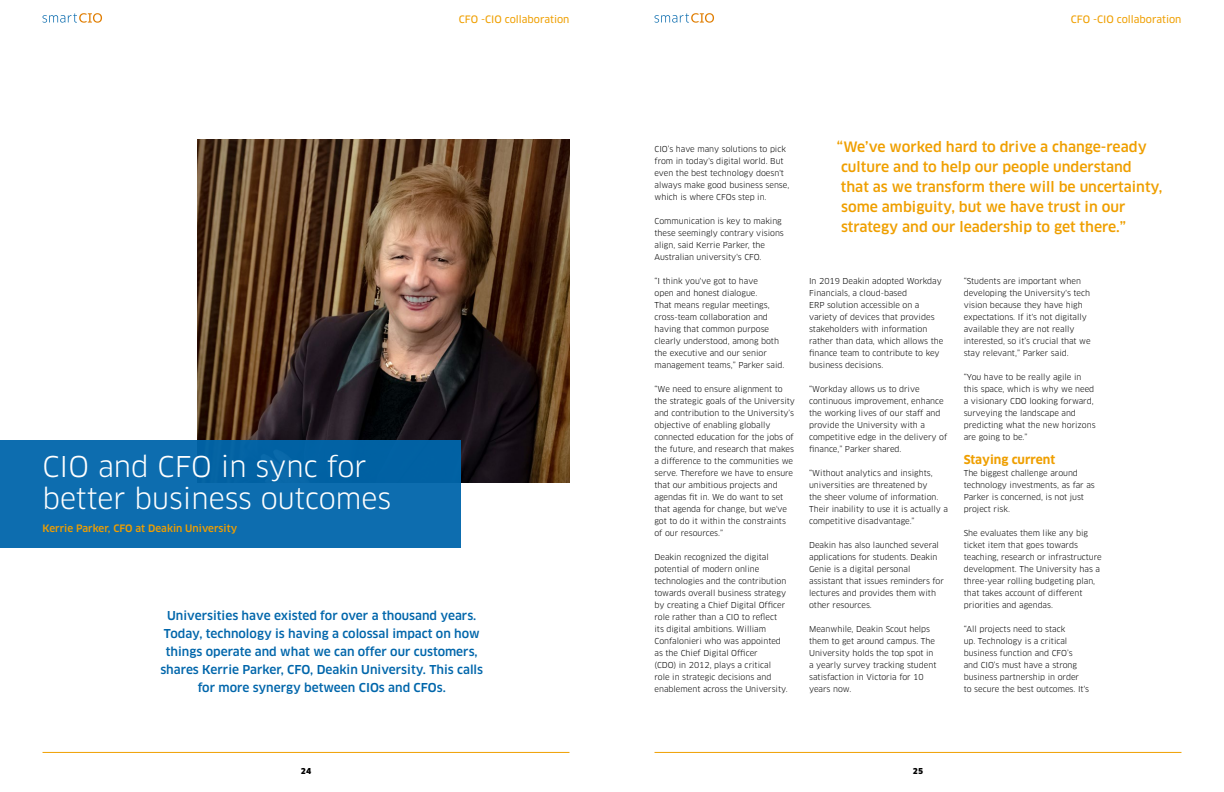
<style>
.page{position:relative;width:1224px;height:792px;background:#fff}
.page>*{position:absolute;margin:0;border:0;box-sizing:border-box;transform-origin:0 0}
.t1{font:28px/32px "Clan Pro";color:#fff}
.t2{font:500 14px/20px "Clan Pro";color:#ef9f00}
.t3{font:500 12px/18px "Clan Pro";color:#0066ab;text-align:center}
.t4{font:700 12px "Clan Pro";color:#ef9f00}
.t5{font:10px "Clan Pro News";color:#ef9f00}
.t6{font:500 10px "Clan Pro";color:#f09e00}
.t7{font:8px/12px "Clan Pro";color:#000}
.t8{font:900 8px "Clan Pro";color:#000}
</style>
<div class="page">
<hr style="left:43px;top:752px;width:526px;height:1px;background:#ef9f00">
<hr style="left:655px;top:752px;width:526px;height:1px;background:#ef9f00">
<svg style="left:43px;top:13px;width:59px;height:10px"></svg>
<svg style="left:655px;top:13px;width:59px;height:10px"></svg>
<img style="left:197px;top:140px;width:372px;height:342px">
<div style="left:0;top:440px;width:461px;height:108px;background:linear-gradient(to right,#0e6eb0,#0767a9)"></div>
<p class="t5" style="left:459px;top:13px;width:112px">CFO -CIO collaboration</p>
<p class="t5" style="left:1071px;top:13px;width:112px">CFO -CIO collaboration</p>
<h1 class="t1" style="left:43px;top:451px;width:350px">CIO and CFO in sync for better business outcomes</h1>
<p class="t6" style="left:43px;top:522px;width:196px">Kerrie Parker, CFO at Deakin University</p>
<p class="t3" style="left:160px;top:607px;width:324px">Universities have existed for over a thousand years.<br>Today, technology is having a colossal impact on how things operate and what we can offer our customers, shares Kerrie Parker, CFO, Deakin University. This calls for more synergy between CIOs and CFOs.</p>
<p class="t7" style="left:655px;top:143px;width:136px">CIO’s have many solutions to pick from in today's digital world. But even the best technology doesn't always make good business sense, which is where CFOs step in.</p>
<p class="t7" style="left:655px;top:215px;width:131px">Communication is key to making these seemingly contrary visions align, said Kerrie Parker, the<br>Australian university's CFO.</p>
<p class="t7" style="left:655px;top:275px;width:131px">“I think you've got to have<br>open and honest dialogue.<br>That means regular meetings, cross-team collaboration and having that common purpose clearly understood, among both the executive and our senior management teams,” Parker said.</p>
<p class="t7" style="left:655px;top:383px;width:142px">“We need to ensure alignment to the strategic goals of the University and contribution to the University’s objective of enabling globally connected education for the jobs of the future, and research that makes a difference to the communities we serve. Therefore we have to ensure that our ambitious projects and agendas fit in. We do want to set that agenda for change, but we've got to do it within the constraints of our resources.”</p>
<p class="t7" style="left:655px;top:551px;width:135px">Deakin recognized the digital potential of modern online technologies and the contribution towards overall business strategy by creating a Chief Digital Officer role rather than a CIO to reflect its digital ambitions. William<br>Confalonieri who was appointed as the Chief Digital Officer<br>(CDO) in 2012, plays a critical role in strategic decisions and enablement across the University.</p>
<h2 class="t2" style="left:837px;top:137px;width:327px">“We’ve worked hard to drive a change-ready culture and to help our people understand<br>that as we transform there will be uncertainty, some ambiguity, but we have trust in our strategy and our leadership to get there.”</h2>
<p class="t7" style="left:809px;top:275px;width:136px">In 2019 Deakin adopted Workday<br>Financials, a cloud-based<br>ERP solution accessible on a variety of devices that provides stakeholders with information rather than data, which allows the finance team to contribute to key business decisions.</p>
<p class="t7" style="left:809px;top:383px;width:140px">“Workday allows us to drive continuous improvement, enhance the working lives of our staff and provide the University with a competitive edge in the delivery of finance,” Parker shared.</p>
<p class="t7" style="left:809px;top:467px;width:140px">“Without analytics and insights, universities are threatened by<br>the sheer volume of information.<br>Their inability to use it is actually a competitive disadvantage.”</p>
<p class="t7" style="left:809px;top:539px;width:136px">Deakin has also launched several applications for students. Deakin<br>Genie is a digital personal assistant that issues reminders for lectures and provides them with other resources.</p>
<p class="t7" style="left:809px;top:623px;width:129px">Meanwhile, Deakin Scout helps them to get around campus. The<br>University holds the top spot in a yearly survey tracking student satisfaction in Victoria for 10 years now.</p>
<p class="t7" style="left:964px;top:275px;width:128px">“Students are important when developing the University's tech vision because they have high expectations. If it's not digitally available they are not really interested, so it’s crucial that we stay relevant,” Parker said.</p>
<p class="t7" style="left:964px;top:371px;width:133px">“You have to be really agile in this space, which is why we need a visionary CDO looking forward, surveying the landscape and predicting what the new horizons are going to be.”</p>
<h3 class="t4" style="left:964px;top:452px;width:93px">Staying current</h3>
<p class="t7" style="left:964px;top:467px;width:133px">The biggest challenge around technology investments, as far as<br>Parker is concerned, is not just project risk.</p>
<p class="t7" style="left:964px;top:527px;width:140px">She evaluates them like any big ticket item that goes towards teaching, research or infrastructure development. The University has a three-year rolling budgeting plan, that takes account of different priorities and agendas.</p>
<p class="t7" style="left:964px;top:623px;width:127px">“All projects need to stack<br>up. Technology is a critical business function and CFO’s and CIO’s must have a strong business partnership in order<br>to secure the best outcomes. It's</p>
<p class="t8" style="left:301px;top:766px;width:12px">24</p>
<p class="t8" style="left:913px;top:766px;width:12px">25</p>
</div>
